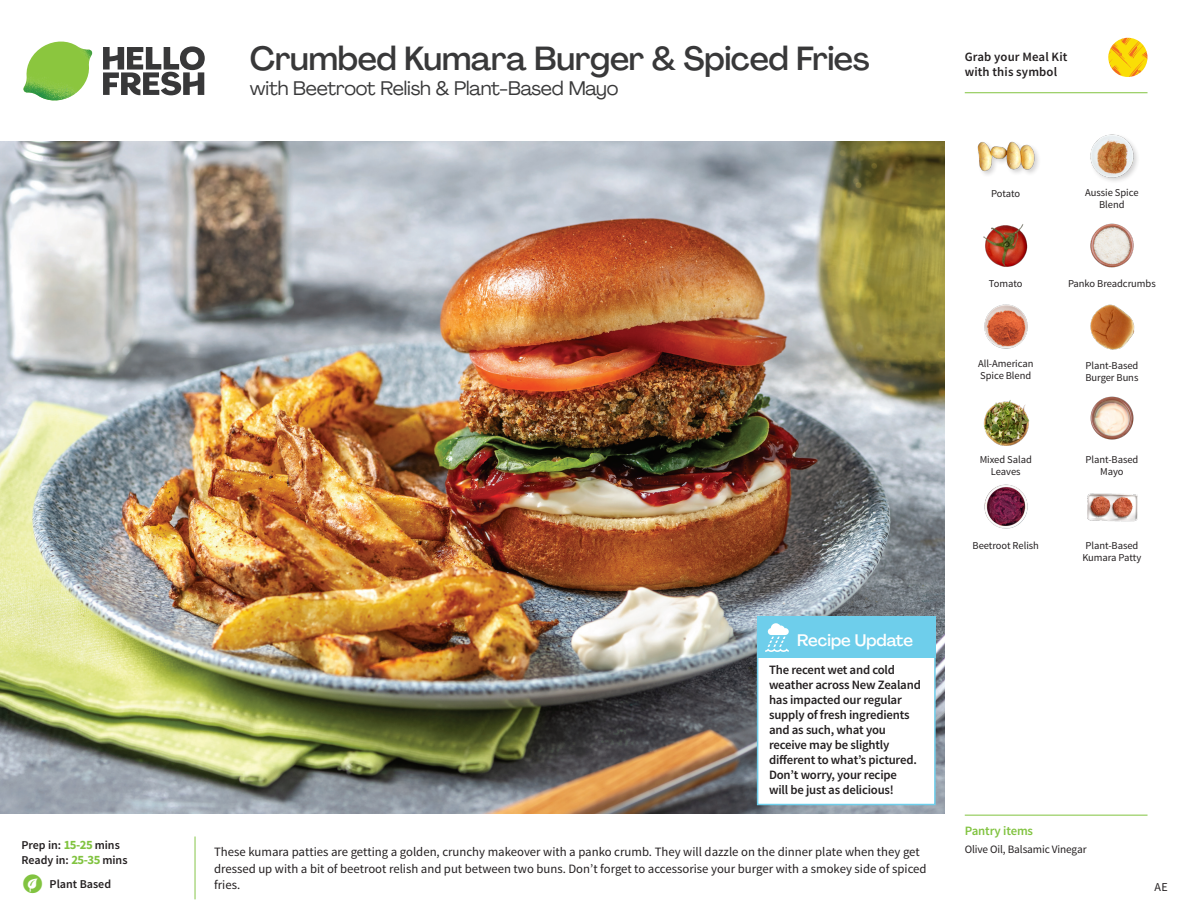
<style>
.page{position:relative;width:1188px;height:918px;background:#fff}
.page>*{position:absolute;margin:0;border:0;box-sizing:border-box;transform-origin:0 0}
._15_Titel_UK{font:500 33px "Agrandir";letter-spacing:-.01em;color:#383839}
._15_Titel_UK-2{font:19.5px "Agrandir";letter-spacing:-.01em;color:#383839}
.t1{font:500 16.5px "Agrandir";color:#fff}
.Step_6_Text_AU{font:12.75px/16.5px "Source Sans Pro";color:#231f20}
.t2{font:600 12.75px/15px "Source Sans Pro";letter-spacing:-.015em;color:#231f20}
.t3{font:600 12.75px/15px "Source Sans Pro";letter-spacing:.01em;color:#231f20}
._04_Headers_Front{font:600 12.75px "Source Sans Pro";letter-spacing:-.01em;color:#81c340}
._04_Intro{font:600 12px "Source Sans Pro";color:#231f20}
.t4{font:12px "Source Sans Pro";color:#231f20}
._05_Pantry{font:11.25px "Source Sans Pro";letter-spacing:-.01em;color:#231f20}
._18_FRONT_ingredient{font:10.5px/12px "Source Sans Pro";letter-spacing:-.005em;color:#231f20;text-align:center}
.s1{font-weight:700;font-size:12.75px;color:#81c340}
</style>
<div class="page">
<svg style="left:103px;top:46px;width:102px;height:49px"></svg>
<img style="left:23px;top:42px;width:69px;height:59px">
<img style="left:0;top:142px;width:945px;height:672px">
<div style="left:757px;top:625px;width:179px;height:180px;background:#fff;border:2px solid #6eceeb"></div>
<div style="left:757px;top:617px;width:179px;height:41px;background:#6eceeb"></div>
<svg style="left:765px;top:623px;width:24px;height:29px"></svg>
<img style="left:983px;top:400px;width:47px;height:46px">
<img style="left:1090px;top:396px;width:44px;height:44px">
<img style="left:1090px;top:304px;width:45px;height:46px">
<img style="left:984px;top:484px;width:44px;height:45px">
<img style="left:984px;top:304px;width:44px;height:45px">
<img style="left:983px;top:224px;width:45px;height:43px">
<img style="left:1090px;top:223px;width:44px;height:45px">
<div style="left:976px;top:141px;width:65px;height:37px;background:#231f20;opacity:.2"></div>
<img style="left:977px;top:141px;width:57px;height:37px">
<img style="left:1090px;top:134px;width:48px;height:47px">
<img style="left:1087px;top:493px;width:50px;height:29px">
<svg style="left:1108px;top:37px;width:40px;height:40px"></svg>
<hr style="left:965px;top:815px;width:183px;height:1px;background:#81c340">
<hr style="left:965px;top:92px;width:183px;height:1px;background:#81c340">
<p class="_15_Titel_UK" style="left:250px;top:38px;width:621px">Crumbed Kumara Burger &amp; Spiced Fries</p>
<p class="_15_Titel_UK-2" style="left:250px;top:76px;width:370px">with Beetroot Relish &amp; Plant-Based Mayo</p>
<p class="_04_Intro" style="left:21px;top:837px;width:100px">Prep in: <span class="s1">15-25</span> mins</p>
<p class="_04_Intro" style="left:21px;top:852px;width:108px">Ready in: <span class="s1">25-35</span> mins</p>
<p class="t1" style="left:797px;top:630px;width:117px">Recipe Update</p>
<p class="t2" style="left:769px;top:662px;width:153px">The recent wet and cold weather across New Zealand has impacted our regular supply of fresh ingredients and as such, what you receive may be slightly different to what’s pictured.<br>Don’t worry, your recipe<br>will be just as delicious!</p>
<p class="Step_6_Text_AU" style="left:214px;top:844px;width:714px">These kumara patties are getting a golden, crunchy makeover with a panko crumb. They will dazzle on the dinner plate when they get dressed up with a bit of beetroot relish and put between two buns. Don’t forget to accessorise your burger with a smokey side of spiced</p>
<p class="_04_Intro" style="left:50px;top:876px;width:63px">Plant Based</p>
<p class="Step_6_Text_AU" style="left:214px;top:877px;width:28px">fries.</p>
<p class="t3" style="left:965px;top:50px;width:104px">Grab your Meal Kit with this symbol</p>
<p class="_18_FRONT_ingredient" style="left:991px;top:188px;width:31px">Potato</p>
<p class="_18_FRONT_ingredient" style="left:1085px;top:186px;width:55px">Aussie Spice<br>Blend</p>
<p class="_18_FRONT_ingredient" style="left:989px;top:277px;width:35px">Tomato</p>
<p class="_18_FRONT_ingredient" style="left:1068px;top:277px;width:89px">Panko Breadcrumbs</p>
<p class="_18_FRONT_ingredient" style="left:978px;top:358px;width:57px;text-align:left">All-American<br>Spice Blend</p>
<p class="_18_FRONT_ingredient" style="left:1085px;top:360px;width:55px;text-align:left">Plant-Based<br>Burger Buns</p>
<p class="_18_FRONT_ingredient" style="left:980px;top:454px;width:54px">Mixed Salad<br>Leaves</p>
<p class="_18_FRONT_ingredient" style="left:1085px;top:454px;width:54px">Plant-Based<br>Mayo</p>
<p class="_18_FRONT_ingredient" style="left:973px;top:540px;width:68px">Beetroot Relish</p>
<p class="_18_FRONT_ingredient" style="left:1082px;top:539px;width:60px;text-align:left">Plant-Based<br>Kumara Patty</p>
<p class="_04_Headers_Front" style="left:965px;top:822px;width:70px">Pantry items</p>
<p class="_05_Pantry" style="left:965px;top:842px;width:123px">Olive Oil, Balsamic Vinegar</p>
<p class="t4" style="left:1155px;top:879px;width:15px">AE</p>
</div>
